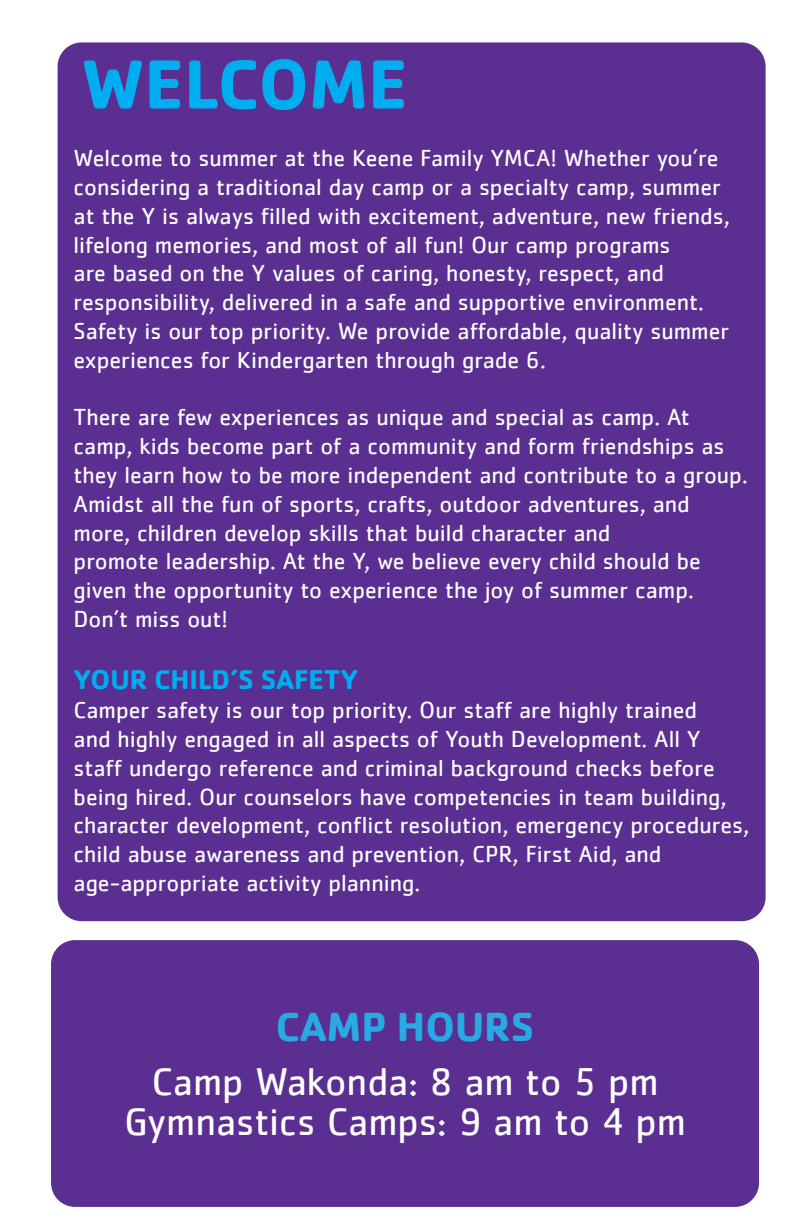
<style>
.page{position:relative;width:792px;height:1224px;background:#fff}
.page>*{position:absolute;margin:0;border:0;box-sizing:border-box;transform-origin:0 0}
.t1{font:700 72px "Cachet";color:#00aeef}
.t2{font:700 42px "Cachet";color:#27abe2}
.t3{font:40px "Cachet";color:#fff}
.t4{font:700 28px "Cachet";color:#00aeef}
.t5{font:24px/28.8px "Cachet";color:#fff}
</style>
<div class="page">
<div style="left:58px;top:42px;width:708px;height:879px;background:#5b2e91;border-radius:24px"></div>
<div style="left:51px;top:940px;width:708px;height:267px;background:#5b2e91;border-radius:24px"></div>
<p class="t1" style="left:82px;top:38px;width:328px">WELCOME</p>
<p class="t5" style="left:74px;top:143px;width:658px">Welcome to summer at the Keene Family YMCA! Whether you’re considering a traditional day camp or a specialty camp, summer at the Y is always filled with excitement, adventure, new friends, lifelong memories, and most of all fun! Our camp programs<br>are based on the Y values of caring, honesty, respect, and responsibility, delivered in a safe and supportive environment.<br>Safety is our top priority. We provide affordable, quality summer experiences for Kindergarten through grade 6.</p>
<p class="t5" style="left:74px;top:402px;width:676px">There are few experiences as unique and special as camp. At camp, kids become part of a community and form friendships as they learn how to be more independent and contribute to a group.<br>Amidst all the fun of sports, crafts, outdoor adventures, and more, children develop skills that build character and<br>promote leadership. At the Y, we believe every child should be given the opportunity to experience the joy of summer camp.<br>Don’t miss out!</p>
<p class="t4" style="left:74px;top:662px;width:286px">YOUR CHILD’S SAFETY</p>
<p class="t5" style="left:74px;top:695px;width:677px">Camper safety is our top priority. Our staff are highly trained<br>and highly engaged in all aspects of Youth Development. All Y staff undergo reference and criminal background checks before being hired. Our counselors have competencies in team building, character development, conflict resolution, emergency procedures, child abuse awareness and prevention, CPR, First Aid, and age-appropriate activity planning.</p>
<p class="t2" style="left:276px;top:1000px;width:260px">CAMP HOURS</p>
<p class="t3" style="left:152px;top:1058px;width:508px">Camp Wakonda: 8 am to 5 pm</p>
<p class="t3" style="left:124px;top:1098px;width:563px">Gymnastics Camps: 9 am to 4 pm</p>
</div>
